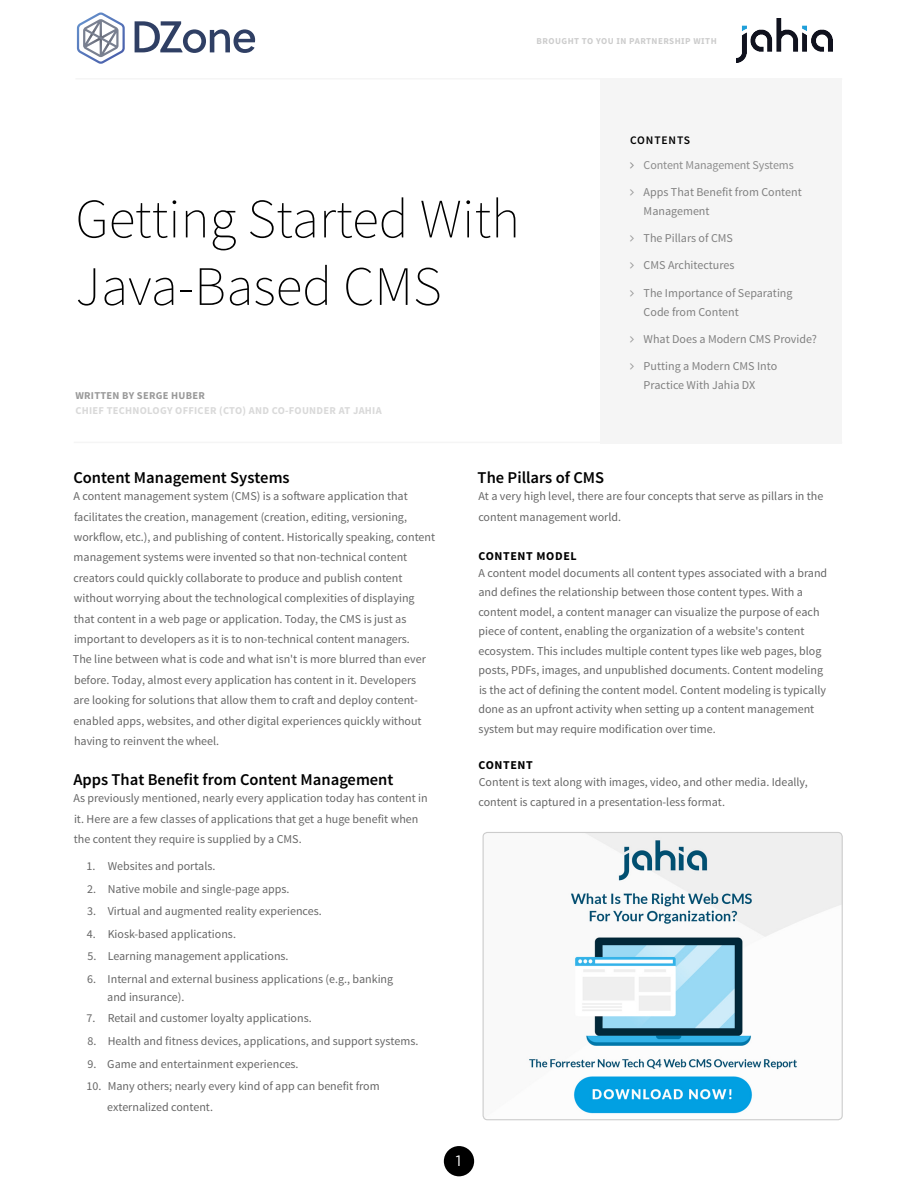
<style>
.page{position:relative;width:918px;height:1188px;background:#fff}
.page>*{position:absolute;margin:0;border:0;box-sizing:border-box;transform-origin:0 0}
.t1{font:200 55.5px/67.5px "Source Sans Pro";color:#000}
.t2{font:600 16.5px "Source Sans Pro";color:#000}
.t3{font:15px "Gotham";color:#fff}
.t4{font:12px/20.4px "Source Sans Pro";color:#666}
.t5{font:12px/18.8px "Source Sans Pro";color:#808080}
.t6{font:12px "Source Sans Pro";letter-spacing:-.01em;color:#8c8c8c}
.t7{font:700 12px "Source Sans Pro";letter-spacing:.05em;color:#000}
.t8{font:600 11.55px "Source Sans Pro";letter-spacing:.075em;color:#000}
.t9{font:700 10.5px "Source Sans Pro";letter-spacing:.025em;color:#d9d9d9}
.t10{font:700 10.5px "Source Sans Pro";letter-spacing:.025em;color:#999}
.t11{font:700 9px "Source Sans Pro";letter-spacing:.05em;color:#ccc}
</style>
<div class="page">
<div style="left:600px;top:78px;width:242px;height:365px;background:#f5f5f5"></div>
<hr style="left:74px;top:442px;width:768px;height:1px;background:#f5f5f5">
<hr style="left:75px;top:78px;width:767px;height:2px;background:#f5f5f5">
<svg style="left:77px;top:12px;width:48px;height:52px"></svg>
<svg style="left:135px;top:21px;width:120px;height:32px"></svg>
<div style="left:444px;top:1146px;width:30px;height:30px;background:#000;border-radius:50%"></div>
<img style="left:483px;top:833px;width:358px;height:287px">
<div style="left:483px;top:832px;width:360px;height:288px;border:1px solid #ccc;border-radius:4px"></div>
<img style="left:737px;top:18px;width:96px;height:44px">
<p class="t11" style="left:537px;top:35px;width:182px">BROUGHT TO YOU IN PARTNERSHIP WITH</p>
<h1 class="t1" style="left:75px;top:185px;width:446px">Getting Started With<br>Java-Based CMS</h1>
<p class="t10" style="left:75px;top:389px;width:131px">WRITTEN BY SERGE HUBER</p>
<p class="t9" style="left:75px;top:404px;width:308px">CHIEF TECHNOLOGY OFFICER (CTO) AND CO-FOUNDER AT JAHIA</p>
<p class="t8" style="left:630px;top:133px;width:62px">CONTENTS</p>
<p class="t6" style="left:644px;top:157px;width:152px">Content Management Systems</p>
<p class="t5" style="left:644px;top:183px;width:160px">Apps That Benefit from Content<br>Management</p>
<p class="t5" style="left:644px;top:229px;width:91px">The Pillars of CMS</p>
<p class="t5" style="left:644px;top:256px;width:92px">CMS Architectures</p>
<p class="t5" style="left:644px;top:284px;width:150px">The Importance of Separating<br>Code from Content</p>
<p class="t5" style="left:644px;top:330px;width:175px">What Does a Modern CMS Provide?</p>
<p class="t5" style="left:644px;top:357px;width:135px">Putting a Modern CMS Into<br>Practice With Jahia DX</p>
<h2 class="t2" style="left:73px;top:467px;width:218px">Content Management Systems</h2>
<p class="t4" style="left:73px;top:486px;width:364px">A content management system (CMS) is a software application that facilitates the creation, management (creation, editing, versioning, workflow, etc.), and publishing of content. Historically speaking, content management systems were invented so that non-technical content creators could quickly collaborate to produce and publish content without worrying about the technological complexities of displaying that content in a web page or application. Today, the CMS is just as important to developers as it is to non-technical content managers.<br>The line between what is code and what isn't is more blurred than ever before. Today, almost every application has content in it. Developers<br>are looking for solutions that allow them to craft and deploy content&shy;enabled apps, websites, and other digital experiences quickly without having to reinvent the wheel.</p>
<h2 class="t2" style="left:73px;top:769px;width:322px">Apps That Benefit from Content Management</h2>
<p class="t4" style="left:74px;top:788px;width:356px">As previously mentioned, nearly every application today has content in it. Here are a few classes of applications that get a huge benefit when the content they require is supplied by a CMS.</p>
<p class="t4" style="left:87px;top:856px;width:130px">1. Websites and portals.</p>
<p class="t4" style="left:87px;top:879px;width:204px">2. Native mobile and single-page apps.</p>
<p class="t4" style="left:87px;top:901px;width:236px">3. Virtual and augmented reality experiences.</p>
<p class="t4" style="left:87px;top:924px;width:151px">4. Kiosk-based applications.</p>
<p class="t4" style="left:87px;top:946px;width:203px">5. Learning management applications.</p>
<p class="t4" style="left:107px;top:970px;width:288px;line-height:18px;text-indent:-20px">6. Internal and external business applications (e.g., banking and insurance).</p>
<p class="t4" style="left:87px;top:1008px;width:227px">7. Retail and customer loyalty applications.</p>
<p class="t4" style="left:87px;top:1031px;width:333px">8. Health and fitness devices, applications, and support systems.</p>
<p class="t4" style="left:87px;top:1054px;width:213px">9. Game and entertainment experiences.</p>
<p class="t4" style="left:107px;top:1076px;width:274px;text-indent:-21px">10. Many others; nearly every kind of app can benefit from externalized content.</p>
<h2 class="t2" style="left:478px;top:467px;width:128px">The Pillars of CMS</h2>
<p class="t4" style="left:478px;top:486px;width:347px">At a very high level, there are four concepts that serve as pillars in the content management world.</p>
<p class="t7" style="left:479px;top:549px;width:100px">CONTENT MODEL</p>
<p class="t4" style="left:478px;top:563px;width:350px;line-height:19.5px">A content model documents all content types associated with a brand and defines the relationship between those content types. With a content model, a content manager can visualize the purpose of each piece of content, enabling the organization of a website's content ecosystem. This includes multiple content types like web pages, blog posts, PDFs, images, and unpublished documents. Content modeling is the act of defining the content model. Content modeling is typically done as an upfront activity when setting up a content management system but may require modification over time.</p>
<p class="t7" style="left:479px;top:757px;width:56px">CONTENT</p>
<p class="t4" style="left:478px;top:772px;width:331px">Content is text along with images, video, and other media. Ideally, content is captured in a presentation-less format.</p>
<p class="t3" style="left:456px;top:1152px;width:7px">1</p>
</div>
